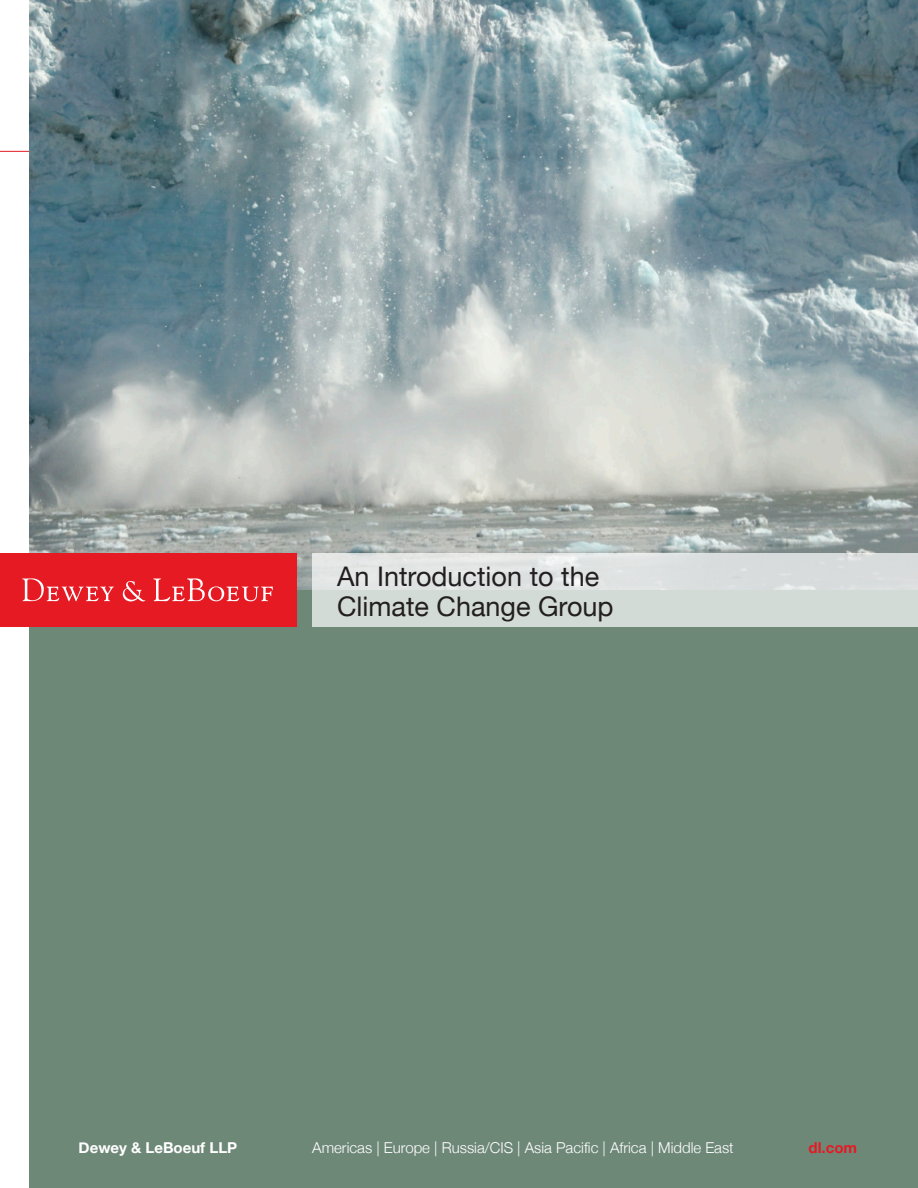
<style>
.page{position:relative;width:918px;height:1188px;background:#fff}
.page>*{position:absolute;margin:0;border:0;box-sizing:border-box;transform-origin:0 0}
._01_Brochure_Title{font:27px/30px "Helvetica Neue";color:#231f20}
._09a_Footer_Text__Wh{font:300 15px "Helvetica Neue";color:#fff}
._09a_Footer_Text__Wh-2{font:700 15px "Helvetica Neue";color:#fff}
.t1{font:700 15px "Helvetica Neue";color:#e51a23}
</style>
<div class="page">
<hr style="left:0;top:151px;width:918px;height:1px;background:#e51a23">
<img style="left:30px;top:0;width:888px;height:590px">
<div style="left:30px;top:590px;width:888px;height:598px;background:#6e8878"></div>
<div style="left:312px;top:554px;width:606px;height:73px;background:linear-gradient(to bottom,#e2e4e5,#cfd9d3)"></div>
<div style="left:0;top:554px;width:296px;height:73px;background:#e51a23"></div>
<svg style="left:22px;top:578px;width:92px;height:23px"></svg>
<svg style="left:123px;top:581px;width:22px;height:20px"></svg>
<svg style="left:153px;top:578px;width:120px;height:23px"></svg>
<p class="_01_Brochure_Title" style="left:337px;top:561px;width:278px">An Introduction to the<br>Climate Change Group</p>
<p class="_09a_Footer_Text__Wh-2" style="left:79px;top:1138px;width:160px">Dewey &amp; LeBoeuf LLP</p>
<p class="_09a_Footer_Text__Wh" style="left:312px;top:1138px;width:423px">Americas | Europe | Russia/CIS | Asia Pacific | Africa | Middle East</p>
<p class="t1" style="left:809px;top:1138px;width:50px">dl.com</p>
</div>
